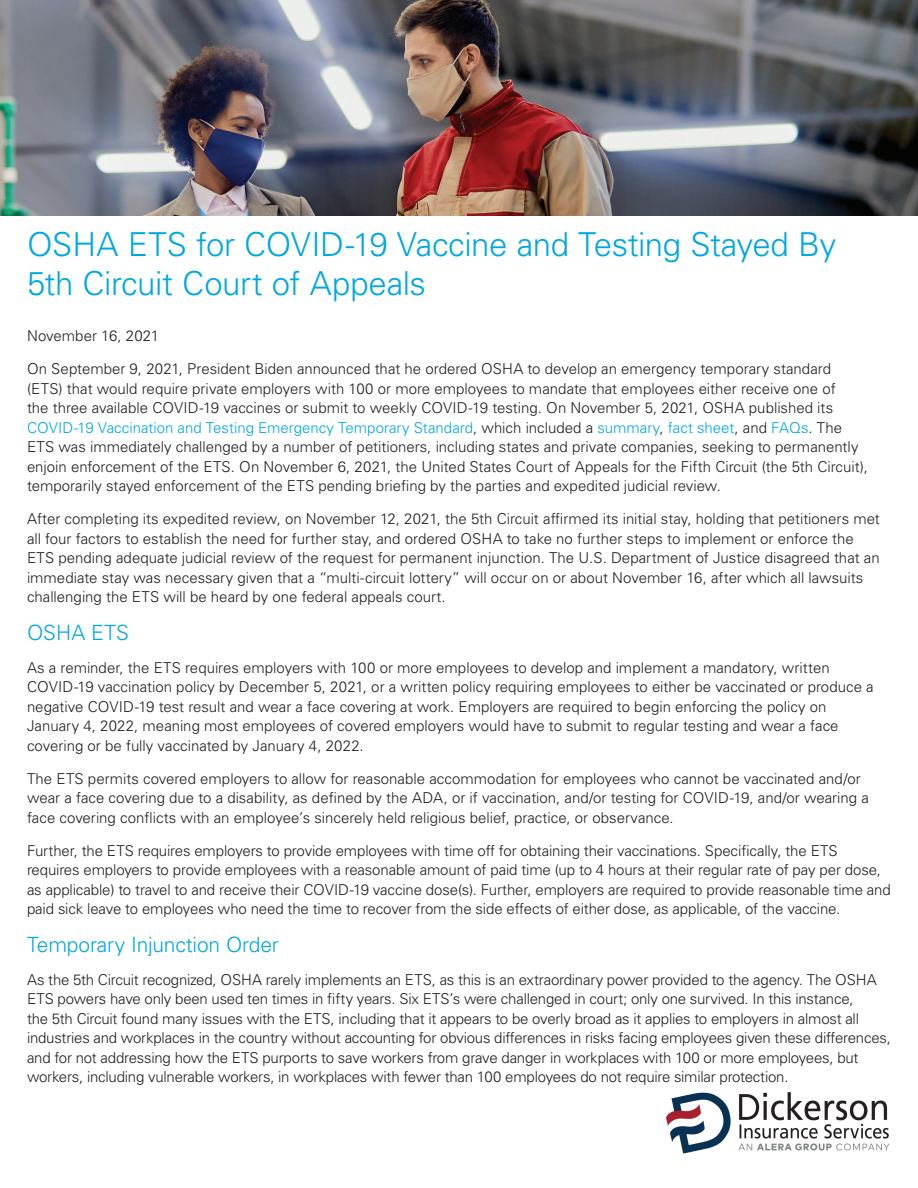
<style>
.page{position:relative;width:918px;height:1188px;background:#fff}
.page>*{position:absolute;margin:0;border:0;box-sizing:border-box;transform-origin:0 0}
.Title_Font{font:300 33px/39px "Univers";letter-spacing:-.01em;color:#00a8e2}
.Title_Font-2{font:300 21px "Univers";letter-spacing:-.01em;color:#00a8e2}
.Small_Body_Copy{font:300 15px/19.5px "Univers LT Pro 45";letter-spacing:-.005em;color:#231f20}
.s1{color:#00a8e2}
</style>
<div class="page">
<img style="left:0;top:0;width:918px;height:216px">
<img style="left:667px;top:1092px;width:223px;height:62px">
<p class="Title_Font" style="left:27px;top:224px;width:811px">OSHA ETS for COVID-19 Vaccine and Testing Stayed By<br>5th Circuit Court of Appeals</p>
<p class="Small_Body_Copy" style="left:27px;top:326px;width:134px">November 16, 2021</p>
<p class="Small_Body_Copy" style="left:27px;top:359px;width:842px">On September 9, 2021, President Biden announced that he ordered OSHA to develop an emergency temporary standard (ETS) that would require private employers with 100 or more employees to mandate that employees either receive one of<br>the three available COVID-19 vaccines or submit to weekly COVID-19 testing. On November 5, 2021, OSHA published its <span class="s1">COVID-19 Vaccination and Testing Emergency Temporary Standard</span>, which included a <span class="s1">summary</span>, <span class="s1">fact sheet</span>, and <span class="s1">FAQs</span>. The ETS was immediately challenged by a number of petitioners, including states and private companies, seeking to permanently enjoin enforcement of the ETS. On November 6, 2021, the United States Court of Appeals for the Fifth Circuit (the 5th Circuit), temporarily stayed enforcement of the ETS pending briefing by the parties and expedited judicial review.</p>
<p class="Small_Body_Copy" style="left:27px;top:509px;width:854px">After completing its expedited review, on November 12, 2021, the 5th Circuit affirmed its initial stay, holding that petitioners met all four factors to establish the need for further stay, and ordered OSHA to take no further steps to implement or enforce the ETS pending adequate judicial review of the request for permanent injunction. The U.S. Department of Justice disagreed that an immediate stay was necessary given that a “multi-circuit lottery” will occur on or about November 16, after which all lawsuits challenging the ETS will be heard by one federal appeals court.</p>
<p class="Title_Font-2" style="left:27px;top:620px;width:104px">OSHA ETS</p>
<p class="Small_Body_Copy" style="left:27px;top:657px;width:848px">As a reminder, the ETS requires employers with 100 or more employees to develop and implement a mandatory, written COVID-19 vaccination policy by December 5, 2021, or a written policy requiring employees to either be vaccinated or produce a negative COVID-19 test result and wear a face covering at work. Employers are required to begin enforcing the policy on January 4, 2022, meaning most employees of covered employers would have to submit to regular testing and wear a face covering or be fully vaccinated by January 4, 2022.</p>
<p class="Small_Body_Copy" style="left:27px;top:768px;width:843px">The ETS permits covered employers to allow for reasonable accommodation for employees who cannot be vaccinated and/or wear a face covering due to a disability, as defined by the ADA, or if vaccination, and/or testing for COVID-19, and/or wearing a face covering conflicts with an employee’s sincerely held religious belief, practice, or observance.</p>
<p class="Small_Body_Copy" style="left:27px;top:840px;width:865px">Further, the ETS requires employers to provide employees with time off for obtaining their vaccinations. Specifically, the ETS requires employers to provide employees with a reasonable amount of paid time (up to 4 hours at their regular rate of pay per dose, as applicable) to travel to and receive their COVID-19 vaccine dose(s). Further, employers are required to provide reasonable time and paid sick leave to employees who need the time to recover from the side effects of either dose, as applicable, of the vaccine.</p>
<p class="Title_Font-2" style="left:27px;top:932px;width:253px">Temporary Injunction Order</p>
<p class="Small_Body_Copy" style="left:27px;top:969px;width:865px">As the 5th Circuit recognized, OSHA rarely implements an ETS, as this is an extraordinary power provided to the agency. The OSHA ETS powers have only been used ten times in fifty years. Six ETS’s were challenged in court; only one survived. In this instance,<br>the 5th Circuit found many issues with the ETS, including that it appears to be overly broad as it applies to employers in almost all industries and workplaces in the country without accounting for obvious differences in risks facing employees given these differences, and for not addressing how the ETS purports to save workers from grave danger in workplaces with 100 or more employees, but workers, including vulnerable workers, in workplaces with fewer than 100 employees do not require similar protection.</p>
</div>
